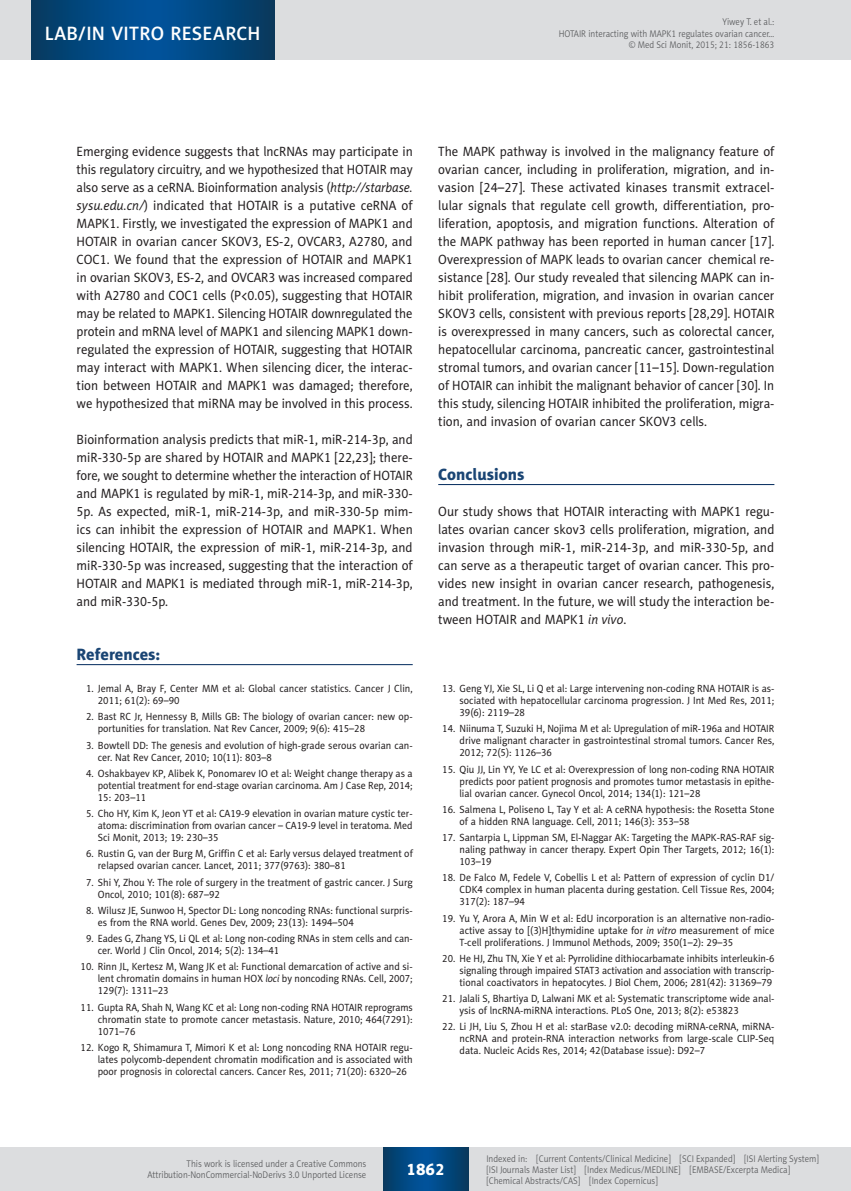
<style>
.page{position:relative;width:851px;height:1191px;background:#fff}
.page>*{position:absolute;margin:0;border:0;box-sizing:border-box;transform-origin:0 0}
.t1{font:19.5px "Naomi Sans EFN Medium";letter-spacing:.015em;color:#fff}
.MSM_Headline_1{font:16.5px "Naomi Sans EFN Heavy";color:#1a4574}
.MSM_Referencje_Tytul{font:16.5px "Naomi Sans EFN Heavy";color:#1a4574}
.t2{font:16.5px "Naomi Sans EFN Heavy";color:#fff}
.MSM_Body{font:13.5px/18px "Naomi Sans EFN";color:#231f20;text-align:justify;scale:.95 1}
.MSM_Referencje_punkt{font:10.5px/12px "Naomi Sans EFN";color:#231f20;text-align:justify;scale:.95 1}
.MSM_Referencje_punkt-2{font:10.5px/12px "Naomi Sans EFN";color:#231f20;text-align:justify;scale:.94 1}
.t3{font:9.75px/11.2px "Naomi Sans EFN Light";color:#57585a;text-align:right;scale:.9 1}
.s1{font-style:italic}
</style>
<div class="page">
<hr style="left:438px;top:484px;width:336px;height:1px;background:#00295c">
<hr style="left:77px;top:664px;width:335px;height:1px;background:#00295c">
<div style="left:0;top:1148px;width:850px;height:43px;background:#dcdddf"></div>
<svg style="left:383px;top:1147px;width:85px;height:43px;background:#02477e"></svg>
<div style="left:0;top:0;width:850px;height:60px;background:#dcdddf"></div>
<hr style="left:850px;top:0;width:1px;height:60px;background:#dcdddf">
<svg style="left:32px;top:0;width:242px;height:60px;background:#02477f"></svg>
<h1 class="t1" style="left:45px;top:22px;width:217px">LAB/IN VITRO RESEARCH</h1>
<p class="t3" style="left:558px;top:16px;width:241px">Yiwey T. et al.:<br>HOTAIR interacting with MAPK1 regulates ovarian cancer… © Med Sci Monit, 2015; 21: 1856-1863</p>
<p class="MSM_Body" style="left:77px;top:142px;width:355px">Emerging evidence suggests that lncRNAs may participate in this regulatory circuitry, and we hypothesized that HOTAIR may also serve as a ceRNA. Bioinformation analysis (<span class="s1">http://starbase. sysu.edu.cn/</span>) indicated that HOTAIR is a putative ceRNA of MAPK1. Firstly, we investigated the expression of MAPK1 and HOTAIR in ovarian cancer SKOV3, ES-2, OVCAR3, A2780, and COC1. We found that the expression of HOTAIR and MAPK1 in ovarian SKOV3, ES-2, and OVCAR3 was increased compared with A2780 and COC1 cells (P&lt;0.05), suggesting that HOTAIR may be related to MAPK1. Silencing HOTAIR downregulated the protein and mRNA level of MAPK1 and silencing MAPK1 down&shy;regulated the expression of HOTAIR, suggesting that HOTAIR may interact with MAPK1. When silencing dicer, the interac&shy;tion between HOTAIR and MAPK1 was damaged; therefore, we hypothesized that miRNA may be involved in this process.</p>
<p class="MSM_Body" style="left:77px;top:430px;width:355px">Bioinformation analysis predicts that miR-1, miR-214-3p, and miR-330-5p are shared by HOTAIR and MAPK1 [22,23]; there&shy;fore, we sought to determine whether the interaction of HOTAIR and MAPK1 is regulated by miR-1, miR-214-3p, and miR-330- 5p. As expected, miR-1, miR-214-3p, and miR-330-5p mim&shy;ics can inhibit the expression of HOTAIR and MAPK1. When silencing HOTAIR, the expression of miR-1, miR-214-3p, and miR-330-5p was increased, suggesting that the interaction of HOTAIR and MAPK1 is mediated through miR-1, miR-214-3p, and miR-330-5p.</p>
<p class="MSM_Referencje_Tytul" style="left:77px;top:644px;width:85px">References:</p>
<p class="MSM_Referencje_punkt" style="left:98px;top:682px;width:333px;text-indent:-12px">1. Jemal A, Bray F, Center MM et al: Global cancer statistics. Cancer J Clin,<br>2011; 61(2): 69–90</p>
<p class="MSM_Referencje_punkt" style="left:98px;top:711px;width:333px;text-indent:-12px">2. Bast RC Jr, Hennessy B, Mills GB: The biology of ovarian cancer: new op&shy;portunities for translation. Nat Rev Cancer, 2009; 9(6): 415–28</p>
<p class="MSM_Referencje_punkt" style="left:98px;top:739px;width:333px;text-indent:-12px">3. Bowtell DD: The genesis and evolution of high-grade serous ovarian can&shy;cer. Nat Rev Cancer, 2010; 10(11): 803–8</p>
<p class="MSM_Referencje_punkt" style="left:98px;top:767px;width:333px;text-indent:-12px">4. Oshakbayev KP, Alibek K, Ponomarev IO et al: Weight change therapy as a potential treatment for end-stage ovarian carcinoma. Am J Case Rep, 2014; 15: 203–11</p>
<p class="MSM_Referencje_punkt" style="left:98px;top:807px;width:333px;text-indent:-12px">5. Cho HY, Kim K, Jeon YT et al: CA19-9 elevation in ovarian mature cystic ter&shy;atoma: discrimination from ovarian cancer – CA19-9 level in teratoma. Med Sci Monit, 2013; 19: 230–35</p>
<p class="MSM_Referencje_punkt" style="left:98px;top:848px;width:333px;text-indent:-12px">6. Rustin G, van der Burg M, Griffin C et al: Early versus delayed treatment of relapsed ovarian cancer. Lancet, 2011; 377(9763): 380–81</p>
<p class="MSM_Referencje_punkt" style="left:98px;top:876px;width:333px;text-indent:-12px">7. Shi Y, Zhou Y: The role of surgery in the treatment of gastric cancer. J Surg<br>Oncol, 2010; 101(8): 687–92</p>
<p class="MSM_Referencje_punkt-2" style="left:98px;top:904px;width:336px;text-indent:-12px">8. Wilusz JE, Sunwoo H, Spector DL: Long noncoding RNAs: functional surpris&shy;es from the RNA world. Genes Dev, 2009; 23(13): 1494–504</p>
<p class="MSM_Referencje_punkt-2" style="left:98px;top:932px;width:336px;text-indent:-12px">9. Eades G, Zhang YS, Li QL et al: Long non-coding RNAs in stem cells and can&shy;cer. World J Clin Oncol, 2014; 5(2): 134–41</p>
<p class="MSM_Referencje_punkt" style="left:98px;top:961px;width:333px;text-indent:-17px">10. Rinn JL, Kertesz M, Wang JK et al: Functional demarcation of active and si&shy;lent chromatin domains in human HOX <span class="s1">loci</span> by noncoding RNAs. Cell, 2007; 129(7): 1311–23</p>
<p class="MSM_Referencje_punkt-2" style="left:98px;top:1001px;width:336px;text-indent:-17px">11. Gupta RA, Shah N, Wang KC et al: Long non-coding RNA HOTAIR reprograms chromatin state to promote cancer metastasis. Nature, 2010; 464(7291):<br>1071–76</p>
<p class="MSM_Referencje_punkt" style="left:98px;top:1041px;width:333px;text-indent:-17px">12. Kogo R, Shimamura T, Mimori K et al: Long noncoding RNA HOTAIR regu&shy;lates polycomb-dependent chromatin modification and is associated with poor prognosis in colorectal cancers. Cancer Res, 2011; 71(20): 6320–26</p>
<p class="MSM_Body" style="left:438px;top:142px;width:355px">The MAPK pathway is involved in the malignancy feature of ovarian cancer, including in proliferation, migration, and in&shy;vasion [24–27]. These activated kinases transmit extracel&shy;lular signals that regulate cell growth, differentiation, pro&shy;liferation, apoptosis, and migration functions. Alteration of the MAPK pathway has been reported in human cancer [17].<br>Overexpression of MAPK leads to ovarian cancer chemical re&shy;sistance [28]. Our study revealed that silencing MAPK can in&shy;hibit proliferation, migration, and invasion in ovarian cancer SKOV3 cells, consistent with previous reports [28,29]. HOTAIR is overexpressed in many cancers, such as colorectal cancer, hepatocellular carcinoma, pancreatic cancer, gastrointestinal stromal tumors, and ovarian cancer [11–15]. Down-regulation of HOTAIR can inhibit the malignant behavior of cancer [30]. In this study, silencing HOTAIR inhibited the proliferation, migra&shy;tion, and invasion of ovarian cancer SKOV3 cells.</p>
<p class="MSM_Headline_1" style="left:438px;top:464px;width:88px">Conclusions</p>
<p class="MSM_Body" style="left:438px;top:502px;width:355px">Our study shows that HOTAIR interacting with MAPK1 regu&shy;lates ovarian cancer skov3 cells proliferation, migration, and invasion through miR-1, miR-214-3p, and miR-330-5p, and can serve as a therapeutic target of ovarian cancer. This pro&shy;vides new insight in ovarian cancer research, pathogenesis, and treatment. In the future, we will study the interaction be&shy;tween HOTAIR and MAPK1 <span class="s1">in vivo</span>.</p>
<p class="MSM_Referencje_punkt" style="left:459px;top:682px;width:333px;text-indent:-17px">13. Geng YJ, Xie SL, Li Q et al: Large intervening non-coding RNA HOTAIR is as&shy;sociated with hepatocellular carcinoma progression. J Int Med Res, 2011; 39(6): 2119–28</p>
<p class="MSM_Referencje_punkt-2" style="left:459px;top:723px;width:336px;text-indent:-17px">14. Niinuma T, Suzuki H, Nojima M et al: Upregulation of miR-196a and HOTAIR drive malignant character in gastrointestinal stromal tumors. Cancer Res, 2012; 72(5): 1126–36</p>
<p class="MSM_Referencje_punkt" style="left:459px;top:763px;width:333px;text-indent:-17px">15. Qiu JJ, Lin YY, Ye LC et al: Overexpression of long non-coding RNA HOTAIR predicts poor patient prognosis and promotes tumor metastasis in epithe&shy;lial ovarian cancer. Gynecol Oncol, 2014; 134(1): 121–28</p>
<p class="MSM_Referencje_punkt" style="left:459px;top:803px;width:333px;text-indent:-17px">16. Salmena L, Poliseno L, Tay Y et al: A ceRNA hypothesis: the Rosetta Stone of a hidden RNA language. Cell, 2011; 146(3): 353–58</p>
<p class="MSM_Referencje_punkt" style="left:459px;top:831px;width:333px;text-indent:-17px">17. Santarpia L, Lippman SM, El-Naggar AK: Targeting the MAPK-RAS-RAF sig&shy;naling pathway in cancer therapy. Expert Opin Ther Targets, 2012; 16(1):<br>103–19</p>
<p class="MSM_Referencje_punkt" style="left:459px;top:872px;width:333px;text-indent:-17px">18. De Falco M, Fedele V, Cobellis L et al: Pattern of expression of cyclin D1/ CDK4 complex in human placenta during gestation. Cell Tissue Res, 2004; 317(2): 187–94</p>
<p class="MSM_Referencje_punkt" style="left:459px;top:912px;width:333px;text-indent:-17px">19. Yu Y, Arora A, Min W et al: EdU incorporation is an alternative non-radio&shy;active assay to [(3)H]thymidine uptake for <span class="s1">in vitro</span> measurement of mice T-cell proliferations. J Immunol Methods, 2009; 350(1–2): 29–35</p>
<p class="MSM_Referencje_punkt-2" style="left:459px;top:952px;width:336px;text-indent:-17px">20. He HJ, Zhu TN, Xie Y et al: Pyrrolidine dithiocarbamate inhibits interleukin-6 signaling through impaired STAT3 activation and association with transcrip&shy;tional coactivators in hepatocytes. J Biol Chem, 2006; 281(42): 31369–79</p>
<p class="MSM_Referencje_punkt" style="left:459px;top:992px;width:333px;text-indent:-17px">21. Jalali S, Bhartiya D, Lalwani MK et al: Systematic transcriptome wide anal&shy;ysis of lncRNA-miRNA interactions. PLoS One, 2013; 8(2): e53823</p>
<p class="MSM_Referencje_punkt" style="left:459px;top:1021px;width:333px;text-indent:-17px">22. Li JH, Liu S, Zhou H et al: starBase v2.0: decoding miRNA-ceRNA, miRNA&shy;ncRNA and protein-RNA interaction networks from large-scale CLIP-Seq data. Nucleic Acids Res, 2014; 42(Database issue): D92–7</p>
<p class="t3" style="left:147px;top:1158px;width:245px">This work is licensed under a Creative Commons<br>Attribution-NonCommercial-NoDerivs 3.0 Unported License</p>
<p class="t2" style="left:406px;top:1159px;width:40px">1862</p>
<p class="t3" style="left:486px;top:1152px;width:371px;text-align:left">Indexed in: [Current Contents/Clinical Medicine] [SCI Expanded] [ISI Alerting System] [ISI Journals Master List] [Index Medicus/MEDLINE] [EMBASE/Excerpta Medica] [Chemical Abstracts/CAS] [Index Copernicus]</p>
</div>
